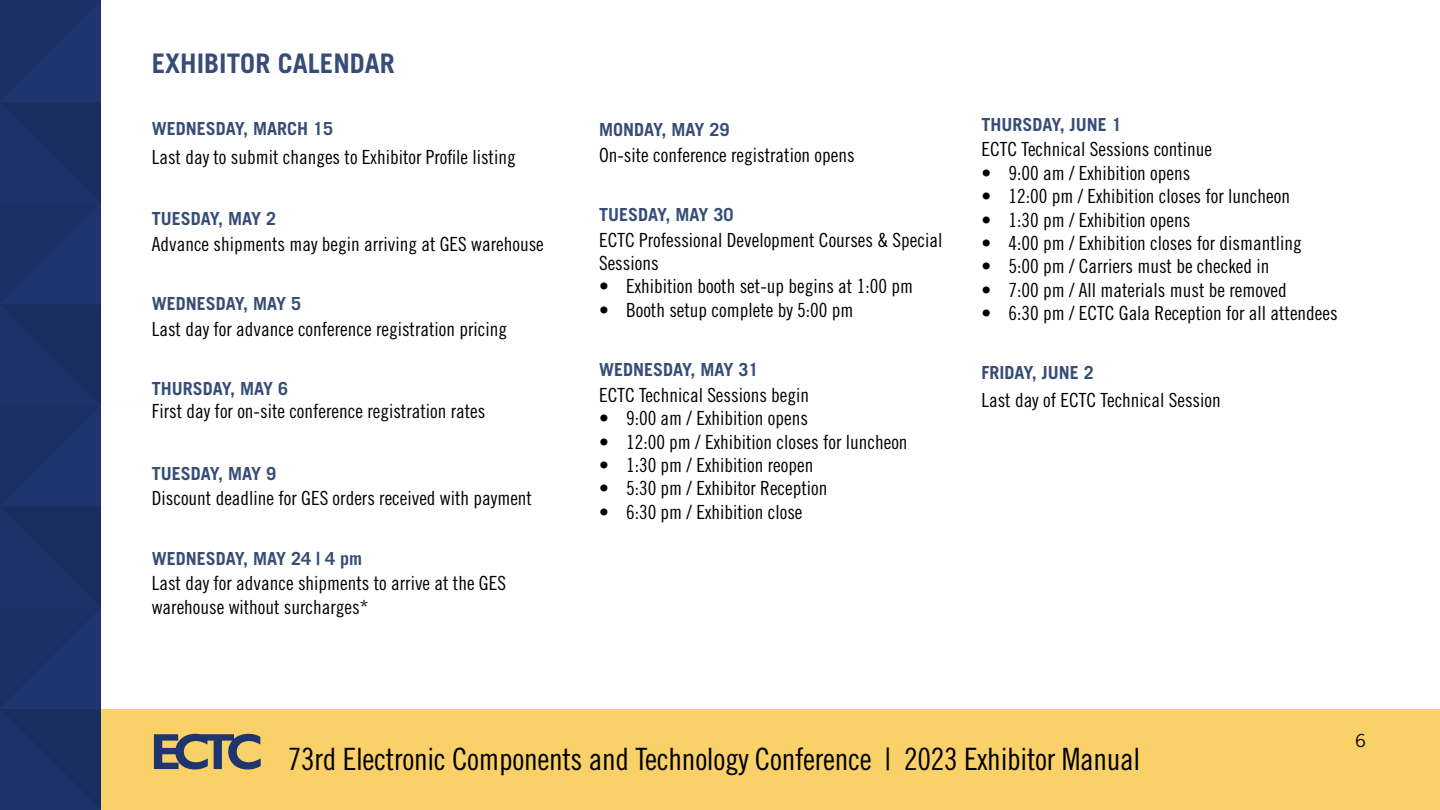
<style>
.page{position:relative;width:1440px;height:810px;background:#fff}
.page>*{position:absolute;margin:0;border:0;box-sizing:border-box;transform-origin:0 0}
.t1{font:30.75px "Trade Gothic LT Std Cn 18";letter-spacing:-.01em;color:#000}
.t2{font:700 27px "Trade Gothic LT Std";color:#374d77}
.t3{font:19.5px/23.4px "Trade Gothic LT Std Cn 18";color:#000}
.t4{font:700 18px "Trade Gothic LT Std";color:#374d77}
.t5{font:18px "Trade Gothic LT Std";color:#000}
</style>
<div class="page">
<div style="left:101px;top:709px;width:1339px;height:101px;background:#fad168"></div>
<svg style="left:101px;top:709px;width:160px;height:101px"></svg>
<div style="left:0;top:0;width:101px;height:810px;background:#1c3167"></div>
<h2 class="t2" style="left:152px;top:47px;width:245px">EXHIBITOR CALENDAR</h2>
<p class="t4" style="left:152px;top:118px;width:183px">WEDNESDAY, MARCH 15</p>
<p class="t3" style="left:152px;top:145px;width:365px">Last day to submit changes to Exhibitor Profile listing</p>
<p class="t4" style="left:152px;top:208px;width:126px">TUESDAY, MAY 2</p>
<p class="t3" style="left:152px;top:232px;width:393px">Advance shipments may begin arriving at GES warehouse</p>
<p class="t4" style="left:152px;top:293px;width:151px">WEDNESDAY, MAY 5</p>
<p class="t3" style="left:152px;top:317px;width:357px">Last day for advance conference registration pricing</p>
<p class="t4" style="left:152px;top:377px;width:138px">THURSDAY, MAY 6</p>
<p class="t3" style="left:152px;top:399px;width:335px">First day for on-site conference registration rates</p>
<p class="t4" style="left:152px;top:462px;width:126px">TUESDAY, MAY 9</p>
<p class="t3" style="left:152px;top:487px;width:382px">Discount deadline for GES orders received with payment</p>
<p class="t4" style="left:152px;top:547px;width:212px">WEDNESDAY, MAY 24 | 4 pm</p>
<p class="t3" style="left:152px;top:572px;width:356px">Last day for advance shipments to arrive at the GES warehouse without surcharges*</p>
<p class="t4" style="left:599px;top:119px;width:132px">MONDAY, MAY 29</p>
<p class="t3" style="left:599px;top:143px;width:257px">On-site conference registration opens</p>
<p class="t4" style="left:599px;top:204px;width:136px">TUESDAY, MAY 30</p>
<p class="t3" style="left:599px;top:228px;width:345px">ECTC Professional Development Courses &amp; Special<br>Sessions</p>
<p class="t3" style="left:599px;top:275px;width:315px">• Exhibition booth set-up begins at 1:00 pm</p>
<p class="t3" style="left:599px;top:298px;width:256px">• Booth setup complete by 5:00 pm</p>
<p class="t4" style="left:599px;top:359px;width:161px">WEDNESDAY, MAY 31</p>
<p class="t3" style="left:599px;top:383px;width:212px">ECTC Technical Sessions begin</p>
<p class="t3" style="left:599px;top:406px;width:210px">• 9:00 am / Exhibition opens</p>
<p class="t3" style="left:599px;top:430px;width:310px">• 12:00 pm / Exhibition closes for luncheon</p>
<p class="t3" style="left:599px;top:453px;width:216px">• 1:30 pm / Exhibition reopen</p>
<p class="t3" style="left:599px;top:477px;width:230px">• 5:30 pm / Exhibitor Reception</p>
<p class="t3" style="left:599px;top:500px;width:205px">• 6:30 pm / Exhibition close</p>
<p class="t4" style="left:981px;top:113px;width:142px">THURSDAY, JUNE 1</p>
<p class="t3" style="left:981px;top:137px;width:232px">ECTC Technical Sessions continue</p>
<p class="t3" style="left:981px;top:161px;width:210px">• 9:00 am / Exhibition opens</p>
<p class="t3" style="left:981px;top:184px;width:310px">• 12:00 pm / Exhibition closes for luncheon</p>
<p class="t3" style="left:981px;top:208px;width:210px">• 1:30 pm / Exhibition opens</p>
<p class="t3" style="left:981px;top:231px;width:322px">• 4:00 pm / Exhibition closes for dismantling</p>
<p class="t3" style="left:981px;top:254px;width:290px">• 5:00 pm / Carriers must be checked in</p>
<p class="t3" style="left:981px;top:278px;width:307px">• 7:00 pm / All materials must be removed</p>
<p class="t3" style="left:981px;top:301px;width:358px">• 6:30 pm / ECTC Gala Reception for all attendees</p>
<p class="t4" style="left:981px;top:362px;width:114px">FRIDAY, JUNE 2</p>
<p class="t3" style="left:981px;top:388px;width:241px">Last day of ECTC Technical Session</p>
<h1 class="t1" style="left:288px;top:740px;width:854px">73rd Electronic Components and Technology Conference | 2023 Exhibitor Manual</h1>
<p class="t5" style="left:1355px;top:730px;width:12px">6</p>
</div>
